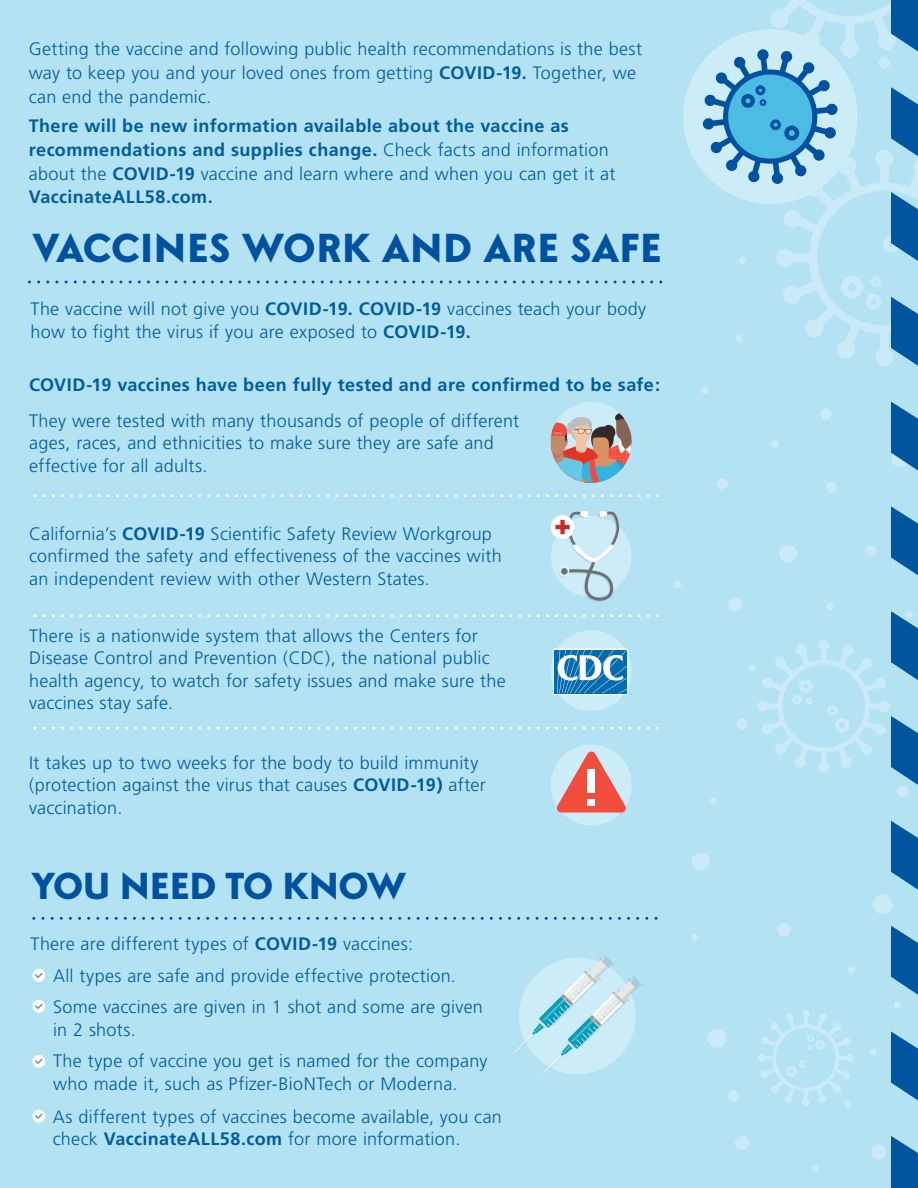
<style>
.page{position:relative;width:918px;height:1188px;background:#b3e2f3}
.page>*{position:absolute;margin:0;border:0;box-sizing:border-box;transform-origin:0 0}
.t1{font:800 42px "Simplo";letter-spacing:.015em;color:#0052a0}
.t2{font:800 39px "Simplo";letter-spacing:-.01em;color:#0052a0}
.t3{font:300 18px/22.5px "Frutiger";letter-spacing:.015em;color:#005c9e}
.t4{font:700 18px/24px "Frutiger";letter-spacing:.02em;color:#005c9e}
.s1{font-weight:700}
.s2{font-weight:300}
</style>
<div class="page">
<div style="left:826px;top:482px;width:11px;height:11px;background:#c9eaf6;border-radius:50%"></div>
<div style="left:897px;top:786px;width:12px;height:11px;background:#c9eaf6;border-radius:50%"></div>
<div style="left:820px;top:409px;width:12px;height:11px;background:#c9eaf6;border-radius:50%"></div>
<div style="left:865px;top:545px;width:11px;height:12px;background:#c9eaf6;border-radius:50%"></div>
<div style="left:717px;top:478px;width:11px;height:11px;background:#c9eaf6;border-radius:50%"></div>
<div style="left:736px;top:718px;width:12px;height:11px;background:#c9eaf6;border-radius:50%"></div>
<div style="left:771px;top:440px;width:8px;height:8px;background:#c9eaf6;border-radius:50%"></div>
<div style="left:749px;top:664px;width:7px;height:8px;background:#c9eaf6;border-radius:50%"></div>
<div style="left:848px;top:966px;width:7px;height:8px;background:#c9eaf6;border-radius:50%"></div>
<div style="left:812px;top:1165px;width:7px;height:7px;background:#c9eaf6;border-radius:50%"></div>
<div style="left:844px;top:1101px;width:7px;height:7px;background:#c9eaf6;border-radius:50%"></div>
<div style="left:826px;top:603px;width:7px;height:7px;background:#c9eaf6;border-radius:50%"></div>
<div style="left:701px;top:387px;width:7px;height:7px;background:#c9eaf6;border-radius:50%"></div>
<div style="left:710px;top:798px;width:7px;height:7px;background:#c9eaf6;border-radius:50%"></div>
<div style="left:691px;top:934px;width:8px;height:7px;background:#c9eaf6;border-radius:50%"></div>
<div style="left:777px;top:923px;width:14px;height:14px;background:#c9eaf6;border-radius:50%"></div>
<div style="left:707px;top:1029px;width:19px;height:19px;background:#c9eaf6;border-radius:50%"></div>
<div style="left:872px;top:1144px;width:14px;height:15px;background:#c9eaf6;border-radius:50%"></div>
<div style="left:692px;top:853px;width:18px;height:18px;background:#c9eaf6;border-radius:50%"></div>
<div style="left:779px;top:545px;width:18px;height:18px;background:#c9eaf6;border-radius:50%"></div>
<div style="left:728px;top:1091px;width:11px;height:11px;background:#c9eaf6;border-radius:50%"></div>
<div style="left:674px;top:581px;width:7px;height:7px;background:#c9eaf6;border-radius:50%"></div>
<div style="left:894px;top:1001px;width:7px;height:8px;background:#c9eaf6;border-radius:50%"></div>
<div style="left:869px;top:1048px;width:8px;height:8px;background:#c9eaf6;border-radius:50%"></div>
<div style="left:873px;top:894px;width:20px;height:20px;background:#c9eaf6;border-radius:50%"></div>
<div style="left:728px;top:597px;width:15px;height:15px;background:#c9eaf6;border-radius:50%"></div>
<div style="left:735px;top:1135px;width:14px;height:15px;background:#c9eaf6;border-radius:50%"></div>
<svg style="left:758px;top:1010px;width:96px;height:96px"></svg>
<svg style="left:34px;top:917px;width:624px;height:3px"></svg>
<svg style="left:29px;top:280px;width:633px;height:3px"></svg>
<svg style="left:35px;top:494px;width:624px;height:3px"></svg>
<svg style="left:35px;top:614px;width:624px;height:3px"></svg>
<svg style="left:35px;top:727px;width:624px;height:3px"></svg>
<div style="left:551px;top:402px;width:81px;height:81px;background:#ccecf7;border-radius:50%"></div>
<svg style="left:551px;top:410px;width:81px;height:73px"></svg>
<div style="left:683px;top:29px;width:175px;height:175px;background:#ccecf7;border-radius:50%"></div>
<svg style="left:703px;top:0;width:215px;height:366px"></svg>
<div style="left:32px;top:969px;width:13px;height:13px;background:#fff;border-radius:50%"></div>
<svg style="left:35px;top:973px;width:8px;height:5px"></svg>
<div style="left:32px;top:1000px;width:13px;height:13px;background:#fff;border-radius:50%"></div>
<svg style="left:35px;top:1004px;width:8px;height:5px"></svg>
<div style="left:32px;top:1055px;width:13px;height:13px;background:#fff;border-radius:50%"></div>
<svg style="left:35px;top:1059px;width:8px;height:5px"></svg>
<div style="left:32px;top:1110px;width:13px;height:13px;background:#fff;border-radius:50%"></div>
<svg style="left:35px;top:1113px;width:8px;height:6px"></svg>
<svg style="left:891px;top:1031px;width:27px;height:69px"></svg>
<svg style="left:891px;top:1136px;width:27px;height:52px"></svg>
<svg style="left:891px;top:926px;width:27px;height:69px"></svg>
<svg style="left:891px;top:821px;width:27px;height:69px"></svg>
<svg style="left:757px;top:611px;width:161px;height:174px"></svg>
<svg style="left:891px;top:506px;width:27px;height:69px"></svg>
<svg style="left:891px;top:402px;width:27px;height:69px"></svg>
<div style="left:551px;top:630px;width:81px;height:81px;background:#ccecf7;border-radius:50%"></div>
<div style="left:553px;top:649px;width:75px;height:46px;border:1px solid #fff"></div>
<div style="left:555px;top:650px;width:72px;height:43px;background:#006bad"></div>
<svg style="left:557px;top:650px;width:75px;height:45px"></svg>
<div style="left:551px;top:516px;width:81px;height:81px;background:#ccecf7;border-radius:50%"></div>
<div style="left:551px;top:515px;width:23px;height:24px;background:#fff;border-radius:50%"></div>
<svg style="left:555px;top:511px;width:64px;height:91px"></svg>
<div style="left:551px;top:744px;width:81px;height:81px;background:#ccecf7;border-radius:50%"></div>
<svg style="left:556px;top:751px;width:71px;height:62px"></svg>
<div style="left:588px;top:799px;width:7px;height:6px;background:#fff"></div>
<div style="left:588px;top:769px;width:7px;height:24px;background:#fff"></div>
<svg style="left:514px;top:955px;width:129px;height:119px"></svg>
<p class="t3" style="left:29px;top:37px;width:615px;line-height:24px">Getting the vaccine and following public health recommendations is the best way to keep you and your loved ones from getting <span class="s1">COVID-19.</span> Together, we can end the pandemic.</p>
<p class="t4" style="left:29px;top:113px;width:588px">There will be new information available about the vaccine as recommendations and supplies change. <span class="s2">Check facts and information about the</span> COVID-19 <span class="s2">vaccine and learn where and when you can get it at </span>VaccinateALL58.com.</p>
<h2 class="t1" style="left:33px;top:223px;width:630px">VACCINES WORK AND ARE SAFE</h2>
<p class="t3" style="left:31px;top:298px;width:617px">The vaccine will not give you <span class="s1">COVID-19. COVID-19</span> vaccines teach your body how to fight the virus if you are exposed to <span class="s1">COVID-19.</span></p>
<h3 class="t4" style="left:29px;top:372px;width:633px">COVID-19 vaccines have been fully tested and are confirmed to be safe:</h3>
<p class="t3" style="left:29px;top:410px;width:492px">They were tested with many thousands of people of different ages, races, and ethnicities to make sure they are safe and effective for all adults.</p>
<p class="t3" style="left:29px;top:522px;width:474px">California’s <span class="s1">COVID-19</span> Scientific Safety Review Workgroup confirmed the safety and effectiveness of the vaccines with an independent review with other Western States.</p>
<p class="t3" style="left:29px;top:625px;width:478px">There is a nationwide system that allows the Centers for Disease Control and Prevention (CDC), the national public health agency, to watch for safety issues and make sure the vaccines stay safe.</p>
<p class="t3" style="left:29px;top:751px;width:458px">It takes up to two weeks for the body to build immunity (protection against the virus that causes <span class="s1">COVID-19)</span> after vaccination.</p>
<h2 class="t2" style="left:32px;top:863px;width:375px">YOU NEED TO KNOW</h2>
<p class="t3" style="left:31px;top:933px;width:384px">There are different types of <span class="s1">COVID-19</span> vaccines:</p>
<p class="t3" style="left:53px;top:965px;width:404px">All types are safe and provide effective protection.</p>
<p class="t3" style="left:53px;top:996px;width:431px">Some vaccines are given in 1 shot and some are given in 2 shots.</p>
<p class="t3" style="left:53px;top:1050px;width:436px">The type of vaccine you get is named for the company who made it, such as Pfizer-BioNTech or Moderna.</p>
<p class="t3" style="left:53px;top:1105px;width:451px">As different types of vaccines become available, you can check <span class="s1">VaccinateALL58.com</span> for more information.</p>
</div>
